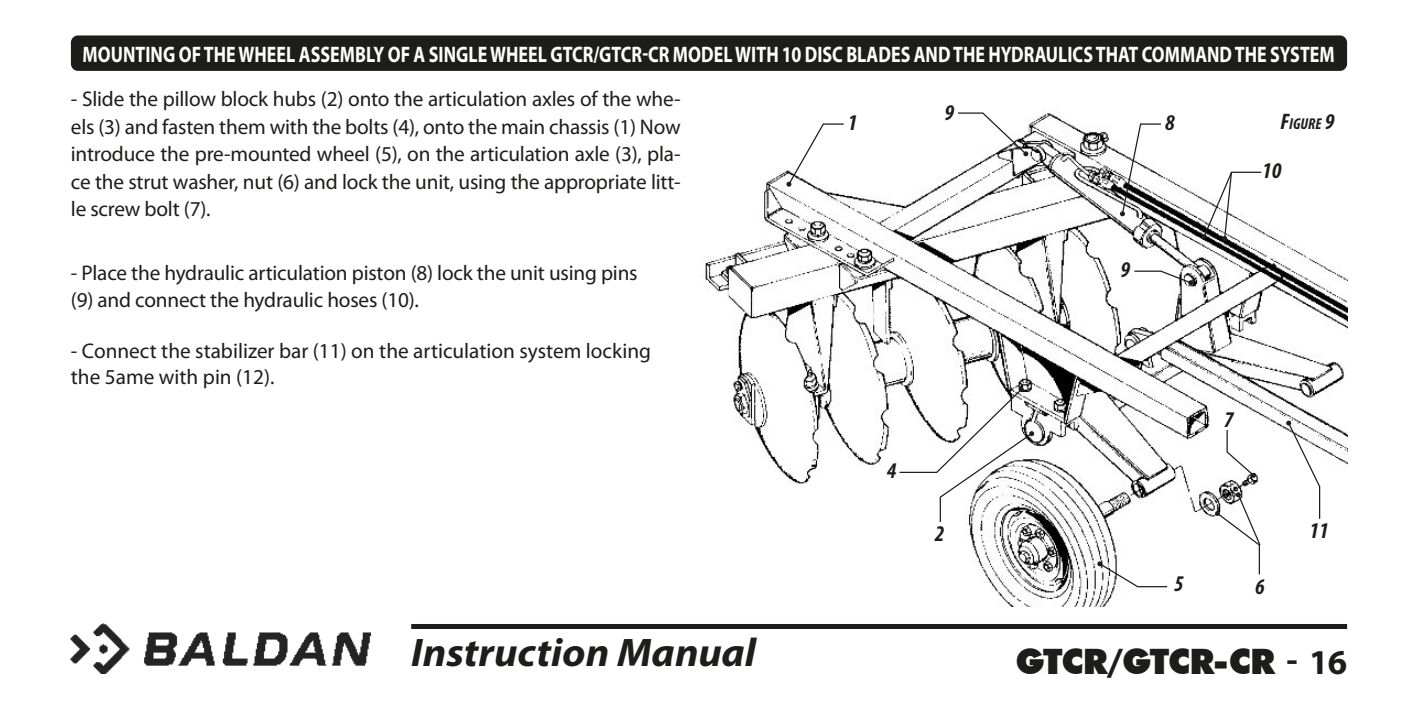
<style>
.page{position:relative;width:1418px;height:709px;background:#fff}
.page>*{position:absolute;margin:0;border:0;box-sizing:border-box;transform-origin:0 0}
.t1{font:italic 700 40px "Myriad Pro";color:#1d1d1b;scale:1.05 1}
.t2{font:900 35px "Futura BT";letter-spacing:-.045em;color:#1d1d1b}
.t3{font:700 22.5px "Myriad Pro";color:#fff;scale:.8 1}
.t4{font:italic 700 condensed 22.5px "Myriad Pro";color:#1d1d1b}
.t5{font:21.25px/27.5px "Myriad Pro";letter-spacing:-.01em;color:#1d1d1b}
.t6{font:italic 700 condensed 15.75px "Myriad Pro";color:#1d1d1b}
.s1{font-size:22.5px}
.s2{font-family:"Myriad Pro";font-weight:700}
</style>
<div class="page">
<div style="left:411px;top:624px;width:935px;height:5px;background:#1d1d1b"></div>
<img style="left:71px;top:624px;width:299px;height:49px">
<img style="left:705px;top:109px;width:641px;height:497px">
<div style="left:71px;top:35px;width:1275px;height:36px;background:#1d1d1b;border-radius:7px"></div>
<div style="left:1280px;top:108px;width:66px;height:25px;background:#fff"></div>
<svg style="left:786px;top:123px;width:59px;height:64px"></svg>
<svg style="left:956px;top:112px;width:72px;height:44px"></svg>
<svg style="left:1119px;top:123px;width:43px;height:93px"></svg>
<svg style="left:1201px;top:171px;width:61px;height:70px"></svg>
<svg style="left:1133px;top:270px;width:60px;height:15px"></svg>
<svg style="left:898px;top:387px;width:136px;height:136px"></svg>
<svg style="left:1097px;top:561px;width:71px;height:27px"></svg>
<svg style="left:1214px;top:492px;width:47px;height:83px"></svg>
<svg style="left:1225px;top:429px;width:30px;height:49px"></svg>
<svg style="left:1286px;top:420px;width:34px;height:100px"></svg>
<p class="t3" style="left:83px;top:39px;width:1566px">MOUNTING OF THE WHEEL ASSEMBLY OF A SINGLE WHEEL GTCR/GTCR-CR MODEL WITH 10 DISC BLADES AND THE HYDRAULICS THAT COMMAND THE SYSTEM</p>
<p class="t5" style="left:71px;top:85px;width:611px;text-align:justify">- Slide the pillow block hubs (2) onto the articulation axles of the whe&shy;els (3) and fasten them with the bolts (4), onto the main chassis (1) Now introduce the pre-mounted wheel (5), on the articulation axle (3), pla&shy;ce the strut washer, nut (6) and lock the unit, using the appropriate litt&shy;le screw bolt (7).</p>
<p class="t5" style="left:71px;top:259px;width:568px">- Place the hydraulic articulation piston (8) lock the unit using pins (9) and connect the hydraulic hoses (10).</p>
<p class="t5" style="left:71px;top:338px;width:581px;line-height:25.5px">- Connect the stabilizer bar (11) on the articulation system locking the 5ame with pin (12).</p>
<p class="t4" style="left:944px;top:98px;width:11px">9</p>
<p class="t4" style="left:847px;top:108px;width:11px">1</p>
<p class="t6" style="left:1280px;top:113px;width:55px"><span class="s1">F</span>IGURE <span class="s1">9</span></p>
<p class="t4" style="left:1164px;top:109px;width:11px">8</p>
<p class="t4" style="left:886px;top:456px;width:11px">4</p>
<p class="t4" style="left:934px;top:519px;width:11px">2</p>
<p class="t4" style="left:1120px;top:256px;width:11px">9</p>
<p class="t4" style="left:1261px;top:157px;width:21px">10</p>
<p class="t4" style="left:1223px;top:406px;width:11px">7</p>
<p class="t4" style="left:1174px;top:569px;width:11px">5</p>
<p class="t4" style="left:1255px;top:572px;width:11px">6</p>
<p class="t4" style="left:1309px;top:517px;width:21px">11</p>
<h1 class="t1" style="left:411px;top:626px;width:330px">Instruction Manual</h1>
<h2 class="t2" style="left:1015px;top:640px;width:333px">GTCR/GTCR-CR <span class="s2">- 16</span></h2>
</div>
